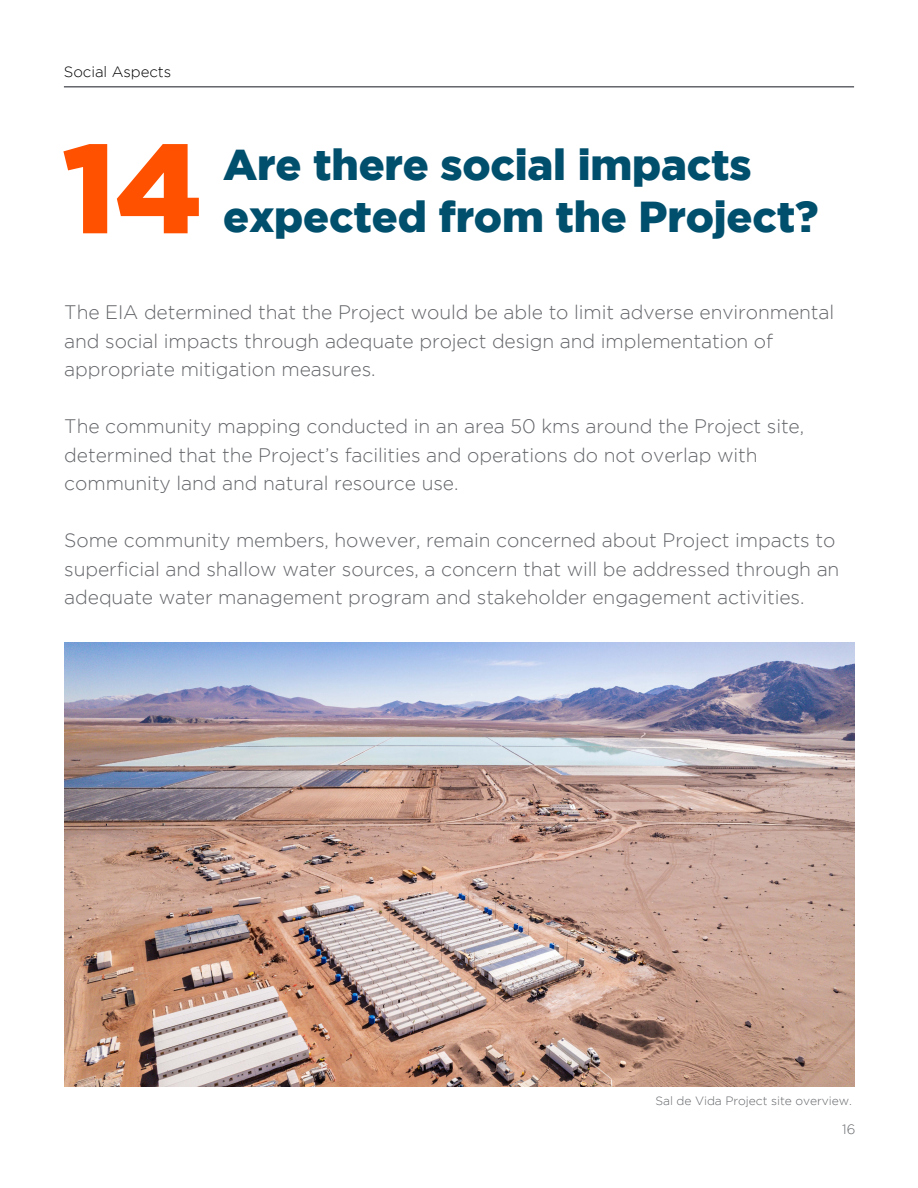
<style>
.page{position:relative;width:918px;height:1188px;background:#fff}
.page>*{position:absolute;margin:0;border:0;box-sizing:border-box;transform-origin:0 0}
.t1{font:900 126.6px "Gotham";color:#ff5100}
.t2{font:900 43.2px "Gotham";letter-spacing:-.005em;color:#004f6d}
.t3{font:300 19.5px/28.5px "Gotham";letter-spacing:-.005em;color:#636569}
.t4{font:300 15px "Gotham";letter-spacing:-.005em;color:#000}
.t5{font:300 13.5px "Gotham";color:#636569}
.t6{font:300 12px "Gotham";letter-spacing:-.005em;color:#636569}
</style>
<div class="page">
<hr style="left:64px;top:86px;width:790px;height:2px;background:#63656b">
<img style="left:64px;top:642px;width:790px;height:444px">
<p class="t4" style="left:64px;top:63px;width:109px">Social Aspects</p>
<h1 class="t1" style="left:62px;top:115px;width:141px">14</h1>
<h2 class="t2" style="left:223px;top:139px;width:530px">Are there social impacts</h2>
<h2 class="t2" style="left:223px;top:192px;width:597px">expected from the Project?</h2>
<p class="t3" style="left:64px;top:298px;width:772px">The EIA determined that the Project would be able to limit adverse environmental and social impacts through adequate project design and implementation of appropriate mitigation measures.</p>
<p class="t3" style="left:64px;top:412px;width:741px">The community mapping conducted in an area 50 kms around the Project site, determined that the Project’s facilities and operations do not overlap with community land and natural resource use.</p>
<p class="t3" style="left:64px;top:526px;width:777px">Some community members, however, remain concerned about Project impacts to superficial and shallow water sources, a concern that will be addressed through an adequate water management program and stakeholder engagement activities.</p>
<p class="t6" style="left:656px;top:1094px;width:198px">Sal de Vida Project site overview.</p>
<p class="t5" style="left:842px;top:1122px;width:15px">16</p>
</div>
